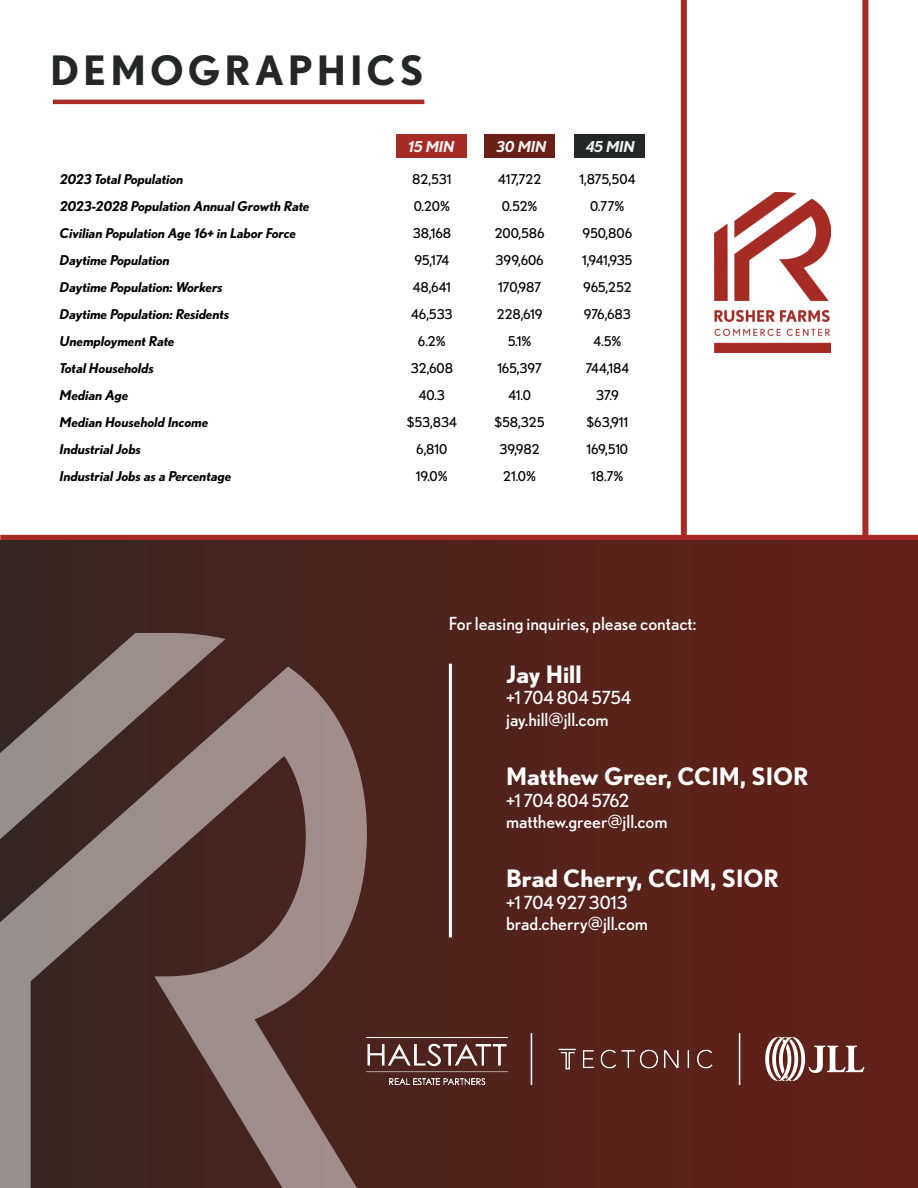
<style>
.page{position:relative;width:918px;height:1188px;background:#fff}
.page>*{position:absolute;margin:0;border:0;box-sizing:border-box;transform-origin:0 0}
.t1{font:700 40.5px "Nobel";letter-spacing:.1em;color:#252726}
.t2{font:700 24px "Nobel";color:#fff}
.t3{font:18px/21.6px "Nobel";color:#fff}
.t4{font:italic 700 15px "Nobel";color:#f2f2f2}
.t5{font:italic 700 13.5px "Nobel";color:#000}
.t6{font:13.5px "Nobel";color:#000}
</style>
<div class="page">
<div style="left:862px;top:0;width:6px;height:538px;background:#a62b24"></div>
<div style="left:681px;top:0;width:6px;height:538px;background:#a62b24"></div>
<div style="left:0;top:535px;width:918px;height:6px;background:#a62b24"></div>
<div style="left:0;top:541px;width:918px;height:647px;background:linear-gradient(to right,#372522,#662118)"></div>
<svg style="left:0;top:633px;width:367px;height:555px;background:#654f4c"></svg>
<hr style="left:53px;top:100px;width:371px;height:4px;background:#a62b24">
<img style="left:714px;top:192px;width:117px;height:161px">
<hr style="left:449px;top:664px;width:3px;height:273px;background:#fff">
<hr style="left:739px;top:1033px;width:1px;height:52px;background:#fff">
<svg style="left:765px;top:1037px;width:100px;height:44px"></svg>
<img style="left:556px;top:1041px;width:159px;height:36px">
<div style="left:396px;top:134px;width:70px;height:24px;background:#a62b24"></div>
<div style="left:484px;top:134px;width:71px;height:24px;background:#692017"></div>
<div style="left:574px;top:134px;width:70px;height:24px;background:#252726"></div>
<hr style="left:531px;top:1033px;width:1px;height:52px;background:#fff">
<img style="left:367px;top:1038px;width:140px;height:47px">
<h1 class="t1" style="left:50px;top:46px;width:375px">DEMOGRAPHICS</h1>
<p class="t4" style="left:408px;top:138px;width:48px">15 MIN</p>
<p class="t4" style="left:497px;top:138px;width:51px">30 MIN</p>
<p class="t4" style="left:586px;top:138px;width:50px">45 MIN</p>
<p class="t5" style="left:60px;top:171px;width:125px">2023 Total Population</p>
<p class="t6" style="left:412px;top:171px;width:41px">82,531</p>
<p class="t6" style="left:498px;top:171px;width:45px">417,722</p>
<p class="t6" style="left:579px;top:171px;width:57px">1,875,504</p>
<p class="t5" style="left:60px;top:198px;width:251px">2023-2028 Population Annual Growth Rate</p>
<p class="t6" style="left:414px;top:198px;width:38px">0.20%</p>
<p class="t6" style="left:502px;top:198px;width:37px">0.52%</p>
<p class="t6" style="left:590px;top:198px;width:36px">0.77%</p>
<p class="t5" style="left:60px;top:225px;width:238px">Civilian Population Age 16+ in Labor Force</p>
<p class="t6" style="left:413px;top:225px;width:40px">38,168</p>
<p class="t6" style="left:495px;top:225px;width:51px">200,586</p>
<p class="t6" style="left:583px;top:225px;width:51px">950,806</p>
<p class="t5" style="left:60px;top:252px;width:111px">Daytime Population</p>
<p class="t6" style="left:414px;top:253px;width:36px">95,174</p>
<p class="t6" style="left:496px;top:253px;width:50px">399,606</p>
<p class="t6" style="left:582px;top:253px;width:52px">1,941,935</p>
<p class="t5" style="left:60px;top:279px;width:164px">Daytime Population: Workers</p>
<p class="t6" style="left:413px;top:280px;width:40px">48,641</p>
<p class="t6" style="left:498px;top:280px;width:45px">170,987</p>
<p class="t6" style="left:583px;top:280px;width:50px">965,252</p>
<p class="t5" style="left:60px;top:306px;width:171px">Daytime Population: Residents</p>
<p class="t6" style="left:411px;top:307px;width:43px">46,533</p>
<p class="t6" style="left:497px;top:307px;width:47px">228,619</p>
<p class="t6" style="left:584px;top:307px;width:48px">976,683</p>
<p class="t5" style="left:60px;top:333px;width:116px">Unemployment Rate</p>
<p class="t6" style="left:418px;top:334px;width:29px">6.2%</p>
<p class="t6" style="left:508px;top:334px;width:25px">5.1%</p>
<p class="t6" style="left:593px;top:334px;width:29px">4.5%</p>
<p class="t5" style="left:60px;top:360px;width:96px">Total Households</p>
<p class="t6" style="left:411px;top:361px;width:44px">32,608</p>
<p class="t6" style="left:497px;top:361px;width:46px">165,397</p>
<p class="t6" style="left:586px;top:361px;width:45px">744,184</p>
<p class="t5" style="left:60px;top:388px;width:70px">Median Age</p>
<p class="t6" style="left:419px;top:388px;width:28px">40.3</p>
<p class="t6" style="left:508px;top:388px;width:24px">41.0</p>
<p class="t6" style="left:596px;top:388px;width:24px">37.9</p>
<p class="t5" style="left:60px;top:415px;width:150px">Median Household Income</p>
<p class="t6" style="left:407px;top:415px;width:52px">$53,834</p>
<p class="t6" style="left:495px;top:415px;width:52px">$58,325</p>
<p class="t6" style="left:587px;top:415px;width:43px">$63,911</p>
<p class="t5" style="left:60px;top:442px;width:83px">Industrial Jobs</p>
<p class="t6" style="left:416px;top:442px;width:33px">6,810</p>
<p class="t6" style="left:499px;top:442px;width:42px">39,982</p>
<p class="t6" style="left:587px;top:442px;width:43px">169,510</p>
<p class="t5" style="left:60px;top:469px;width:173px">Industrial Jobs as a Percentage</p>
<p class="t6" style="left:416px;top:469px;width:33px">19.0%</p>
<p class="t6" style="left:503px;top:469px;width:34px">21.0%</p>
<p class="t6" style="left:591px;top:469px;width:34px">18.7%</p>
<h3 class="t3" style="left:449px;top:612px;width:249px">For leasing inquiries, please contact:</h3>
<h2 class="t2" style="left:506px;top:660px;width:77px">Jay Hill</h2>
<h3 class="t3" style="left:506px;top:687px;width:127px">+1 704 804 5754 jay.hill@jll.com</h3>
<h2 class="t2" style="left:506px;top:762px;width:304px">Matthew Greer, CCIM, SIOR</h2>
<h3 class="t3" style="left:506px;top:789px;width:163px">+1 704 804 5762 matthew.greer@jll.com</h3>
<h2 class="t2" style="left:506px;top:864px;width:275px">Brad Cherry, CCIM, SIOR</h2>
<h3 class="t3" style="left:506px;top:891px;width:143px">+1 704 927 3013 brad.cherry@jll.com</h3>
</div>
